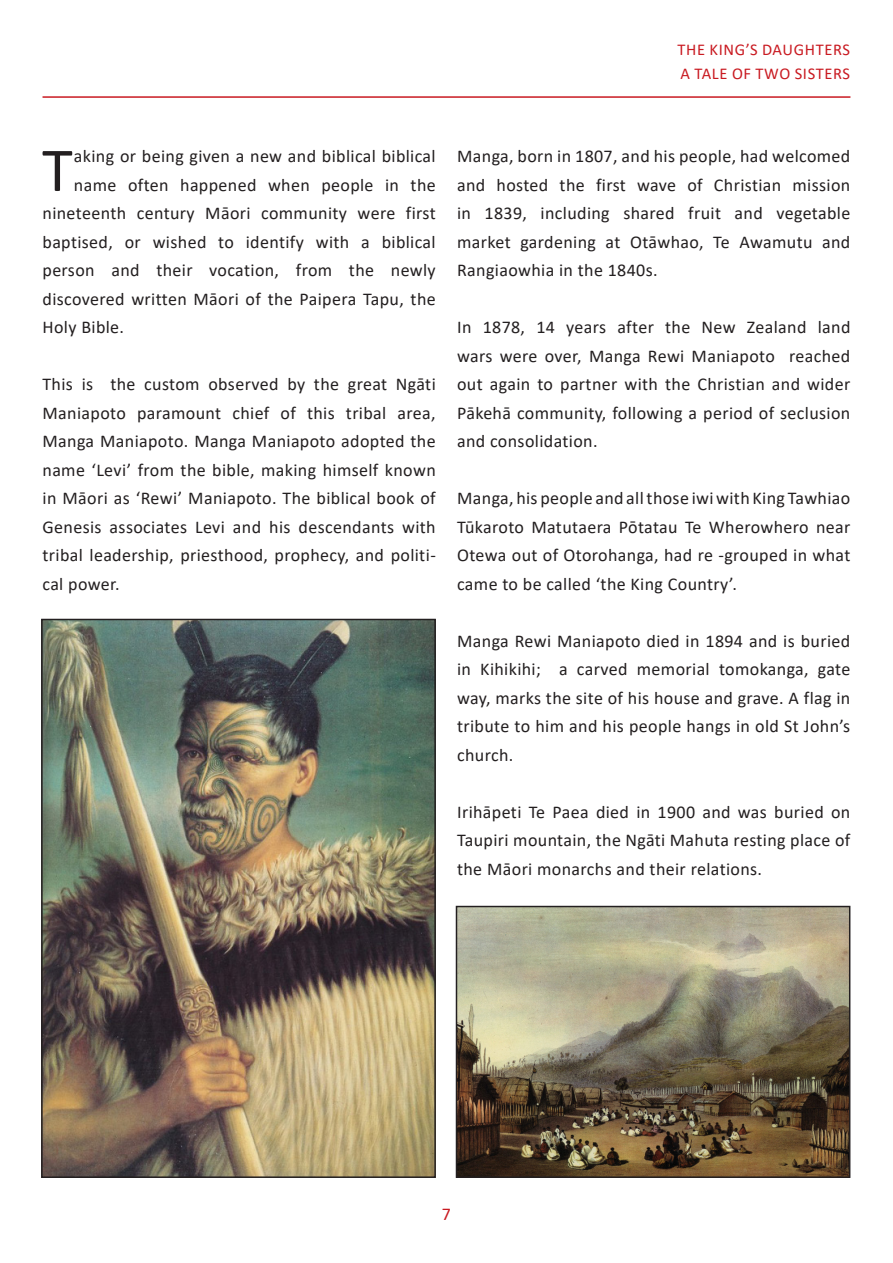
<style>
.page{position:relative;width:893px;height:1263px;background:#fff}
.page>*{position:absolute;margin:0;border:0;box-sizing:border-box;transform-origin:0 0}
.t1{font:62.85px "Calibri";color:#231f20}
.t2{font:18px/28.5px "Calibri";letter-spacing:.02em;color:#231f20;text-align:justify}
.t3{font:18px "Calibri";color:#c91a21}
.t4{font:16.5px "Calibri";letter-spacing:.04em;color:#c91a21}
</style>
<div class="page">
<hr style="left:43px;top:96px;width:807px;height:2px;background:#c91a21">
<img style="left:44px;top:622px;width:389px;height:553px">
<div style="left:41px;top:619px;width:395px;height:559px;border:2px solid #231f20"></div>
<img style="left:459px;top:909px;width:388px;height:266px">
<div style="left:456px;top:906px;width:394px;height:272px;border:2px solid #231f20"></div>
<p class="t4" style="left:678px;top:38px;width:174px">THE KING’S DAUGHTERS</p>
<p class="t4" style="left:680px;top:62px;width:171px">A TALE OF TWO SISTERS</p>
<p class="t1" style="left:42px;top:126px;width:32px">T</p>
<p class="t2" style="left:74px;top:142px;width:363px">aking or being given a new and biblical biblical</p>
<p class="t2" style="left:74px;top:170px;width:363px">name often happened when people in the</p>
<p class="t2" style="left:43px;top:199px;width:395px">nineteenth century Māori community were first</p>
<p class="t2" style="left:43px;top:227px;width:395px">baptised, or wished to identify with a biblical</p>
<p class="t2" style="left:43px;top:256px;width:395px">person and their vocation, from the newly</p>
<p class="t2" style="left:43px;top:284px;width:395px">discovered written Māori of the Paipera Tapu, the</p>
<p class="t2" style="left:43px;top:313px;width:83px">Holy Bible.</p>
<p class="t2" style="left:43px;top:370px;width:395px">This is the custom observed by the great Ngāti Maniapoto paramount chief of this tribal area, Manga Maniapoto. Manga Maniapoto adopted the name ‘Levi’ from the bible, making himself known in Māori as ‘Rewi’ Maniapoto. The biblical book of Genesis associates Levi and his descendants with tribal leadership, priesthood, prophecy, and politi&shy;cal power.</p>
<p class="t2" style="left:457px;top:142px;width:395px">Manga, born in 1807, and his people, had welcomed and hosted the first wave of Christian mission in 1839, including shared fruit and vegetable market gardening at Otāwhao, Te Awamutu and Rangiaowhia in the 1840s.</p>
<p class="t2" style="left:457px;top:313px;width:395px">In 1878, 14 years after the New Zealand land wars were over, Manga Rewi Maniapoto reached out again to partner with the Christian and wider Pākehā community, following a period of seclusion and consolidation.</p>
<p class="t2" style="left:457px;top:484px;width:395px">Manga, his people and all those iwi with King Tawhiao Tūkaroto Matutaera Pōtatau Te Wherowhero near Otewa out of Otorohanga, had re -grouped in what came to be called ‘the King Country’.</p>
<p class="t2" style="left:457px;top:626px;width:395px">Manga Rewi Maniapoto died in 1894 and is buried in Kihikihi; a carved memorial tomokanga, gate way, marks the site of his house and grave. A flag in tribute to him and his people hangs in old St John’s church.</p>
<p class="t2" style="left:457px;top:797px;width:395px">Irihāpeti Te Paea died in 1900 and was buried on Taupiri mountain, the Ngāti Mahuta resting place of the Māori monarchs and their relations.</p>
<p class="t3" style="left:442px;top:1202px;width:11px">7</p>
</div>
